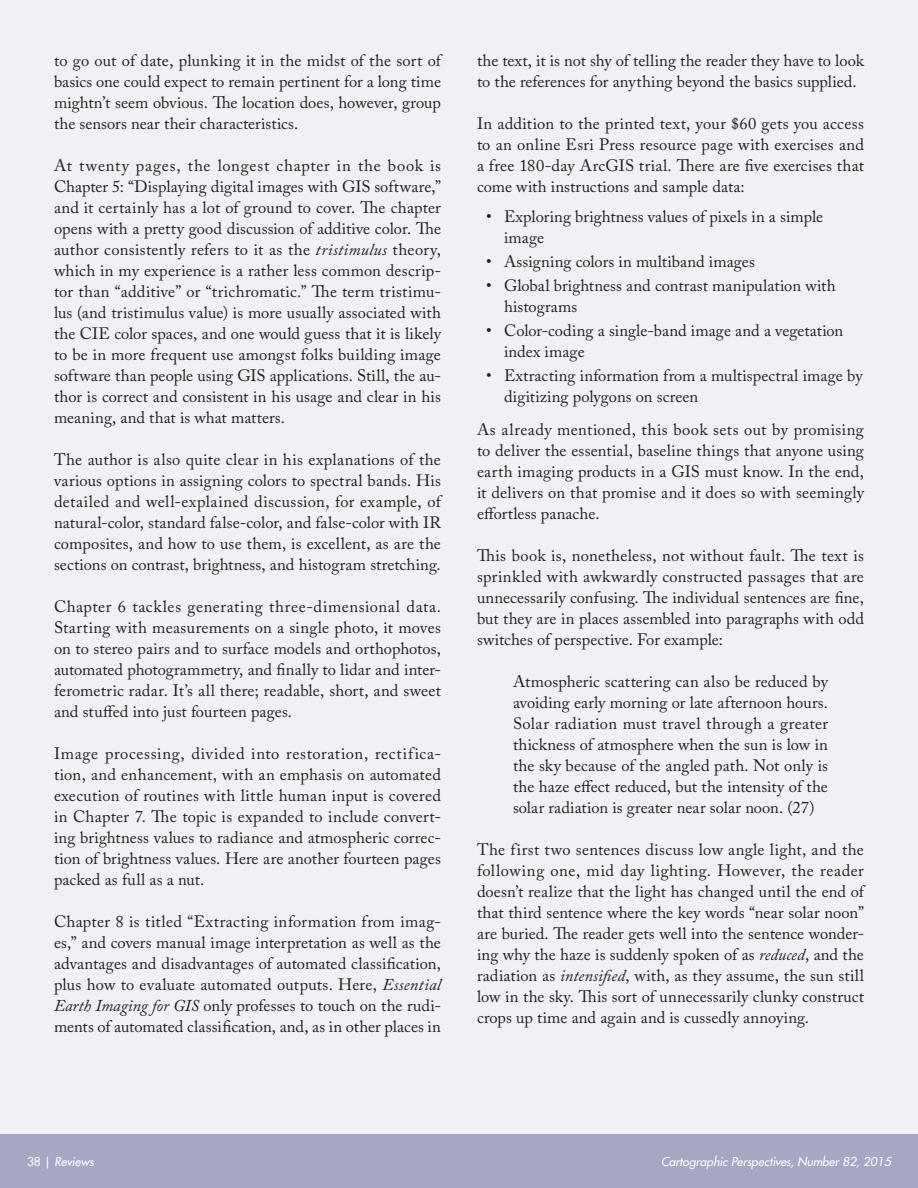
<style>
.page{position:relative;width:918px;height:1188px;background:#fff}
.page>*{position:absolute;margin:0;border:0;box-sizing:border-box;transform-origin:0 0}
.Main_Body_Text{font:16.5px/21px "Adobe Caslon Pro";letter-spacing:.005em;color:#231f20;text-align:justify}
.Block_Quote{font:16.5px/21px "Adobe Caslon Pro";color:#231f20;text-align:justify}
.t1{font:italic 500 12px "Futura Std";color:#fff}
.s1{font-style:italic}
.s2{font-style:normal}
</style>
<div class="page">
<div style="left:0;top:1134px;width:918px;height:54px;background:#a7a7c3"></div>
<div style="left:0;top:0;width:918px;height:1134px;background:#f1f1f5"></div>
<p class="Main_Body_Text" style="left:54px;top:50px;width:389px">to go out of date, plunking it in the midst of the sort of basics one could expect to remain pertinent for a long time mightn’t seem obvious. The location does, however, group the sensors near their characteristics.</p>
<p class="Main_Body_Text" style="left:54px;top:155px;width:389px">At twenty pages, the longest chapter in the book is Chapter 5: “Displaying digital images with GIS software,” and it certainly has a lot of ground to cover. The chapter opens with a pretty good discussion of additive color. The author consistently refers to it as the <span class="s1">tristimulus</span> theory, which in my experience is a rather less common descrip&shy;tor than “additive” or “trichromatic.” The term tristimu&shy;lus (and tristimulus value) is more usually associated with the CIE color spaces, and one would guess that it is likely to be in more frequent use amongst folks building image software than people using GIS applications. Still, the au&shy;thor is correct and consistent in his usage and clear in his meaning, and that is what matters.</p>
<p class="Main_Body_Text" style="left:54px;top:449px;width:389px">The author is also quite clear in his explanations of the various options in assigning colors to spectral bands. His detailed and well-explained discussion, for example, of natural-color, standard false-color, and false-color with IR composites, and how to use them, is excellent, as are the sections on contrast, brightness, and histogram stretching.</p>
<p class="Main_Body_Text" style="left:54px;top:596px;width:389px">Chapter 6 tackles generating three-dimensional data.<br>Starting with measurements on a single photo, it moves on to stereo pairs and to surface models and orthophotos, automated photogrammetry, and finally to lidar and inter&shy;ferometric radar. It’s all there; readable, short, and sweet and stuffed into just fourteen pages.</p>
<p class="Main_Body_Text" style="left:54px;top:743px;width:389px">Image processing, divided into restoration, rectifica&shy;tion, and enhancement, with an emphasis on automated execution of routines with little human input is covered in Chapter 7. The topic is expanded to include convert&shy;ing brightness values to radiance and atmospheric correc&shy;tion of brightness values. Here are another fourteen pages packed as full as a nut.</p>
<p class="Main_Body_Text" style="left:54px;top:911px;width:389px">Chapter 8 is titled “Extracting information from imag&shy;es,” and covers manual image interpretation as well as the advantages and disadvantages of automated classification, plus how to evaluate automated outputs. Here, <span class="s1">Essential Earth Imaging for GIS</span> only professes to touch on the rudi&shy;ments of automated classification, and, as in other places in</p>
<p class="Main_Body_Text" style="left:477px;top:50px;width:388px">the text, it is not shy of telling the reader they have to look to the references for anything beyond the basics supplied.</p>
<p class="Main_Body_Text" style="left:477px;top:113px;width:389px">In addition to the printed text, your $60 gets you access to an online Esri Press resource page with exercises and a free 180-day ArcGIS trial. There are five exercises that come with instructions and sample data:</p>
<p class="Main_Body_Text" style="left:504px;top:206px;width:321px;text-indent:-18px">• Exploring brightness values of pixels in a simple image</p>
<p class="Main_Body_Text" style="left:486px;top:251px;width:271px">• Assigning colors in multiband images</p>
<p class="Main_Body_Text" style="left:504px;top:275px;width:333px;text-indent:-18px">• Global brightness and contrast manipulation with histograms</p>
<p class="Main_Body_Text" style="left:504px;top:320px;width:341px;text-indent:-18px">• Color-coding a single-band image and a vegetation index image</p>
<p class="Main_Body_Text" style="left:504px;top:365px;width:360px;text-indent:-18px">• Extracting information from a multispectral image by digitizing polygons on screen</p>
<p class="Main_Body_Text" style="left:477px;top:419px;width:389px">As already mentioned, this book sets out by promising to deliver the essential, baseline things that anyone using earth imaging products in a GIS must know. In the end, it delivers on that promise and it does so with seemingly effortless panache.</p>
<p class="Main_Body_Text" style="left:477px;top:545px;width:389px">This book is, nonetheless, not without fault. The text is sprinkled with awkwardly constructed passages that are unnecessarily confusing. The individual sentences are fine, but they are in places assembled into paragraphs with odd switches of perspective. For example:</p>
<p class="Block_Quote" style="left:513px;top:671px;width:317px">Atmospheric scattering can also be reduced by avoiding early morning or late afternoon hours.<br>Solar radiation must travel through a greater thickness of atmosphere when the sun is low in the sky because of the angled path. Not only is the haze effect reduced, but the intensity of the solar radiation is greater near solar noon. (27)</p>
<p class="Main_Body_Text" style="left:477px;top:839px;width:389px">The first two sentences discuss low angle light, and the following one, mid day lighting. However, the reader doesn’t realize that the light has changed until the end of that third sentence where the key words “near solar noon” are buried. The reader gets well into the sentence wonder&shy;ing why the haze is suddenly spoken of as <span class="s1">reduced</span>, and the radiation as <span class="s1">intensified</span>, with, as they assume, the sun still low in the sky. This sort of unnecessarily clunky construct crops up time and again and is cussedly annoying.</p>
<p class="t1" style="left:27px;top:1154px;width:68px"><span class="s2">38 |</span> Reviews</p>
<p class="t1" style="left:661px;top:1154px;width:231px">Cartographic Perspectives, Number 82, 2015</p>
</div>
